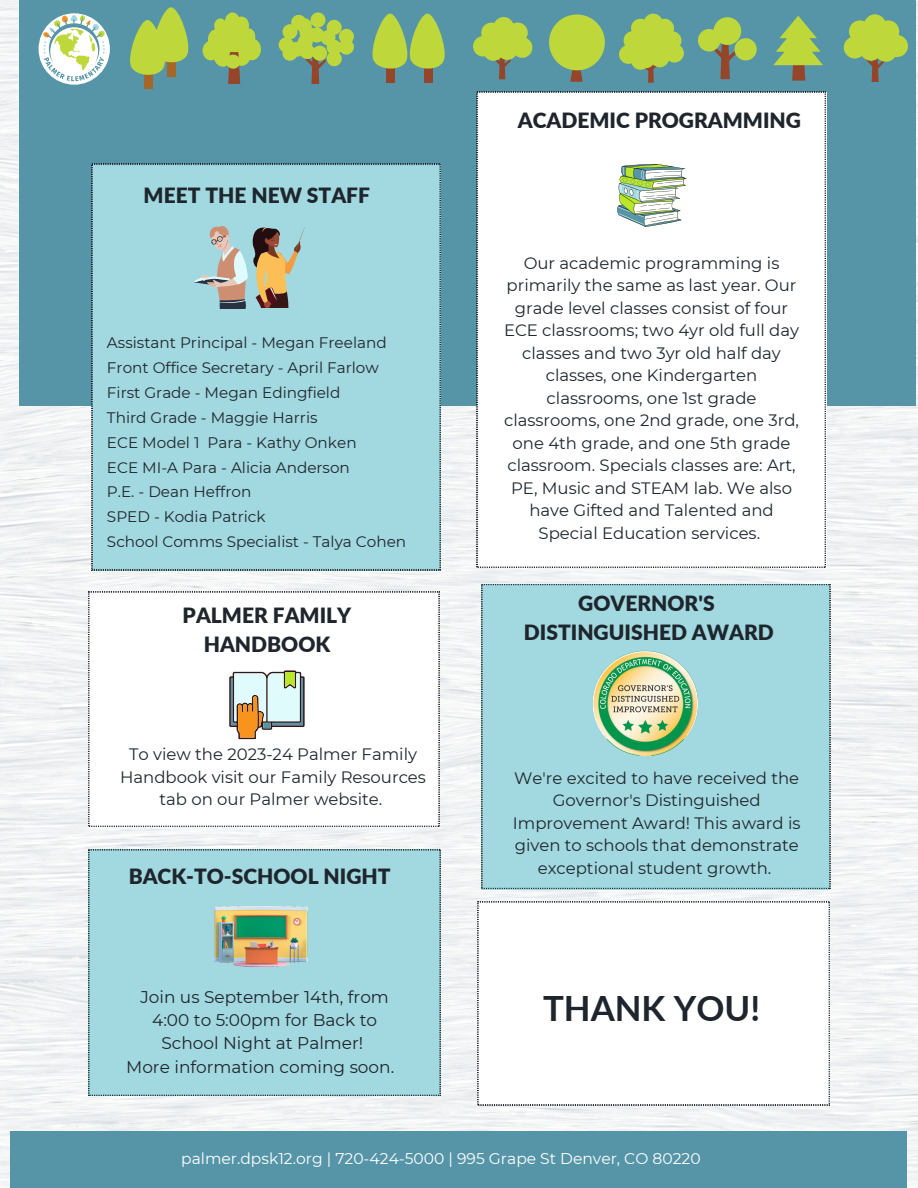
<style>
.page{position:relative;width:918px;height:1188px;background:#fff}
.page>*{position:absolute;margin:0;border:0;box-sizing:border-box;transform-origin:0 0}
.t1{font:700 34.8px "Lato";color:#1f252c}
.t2{font:900 25.35px "Lato";color:#1f252c}
.t3{font:900 21px/29.2px "Lato";color:#1f252c;text-align:center}
.t4{font:16.95px/23.2px "Montserrat";color:#1f252c;text-align:center}
.t5{font:16.5px/22.5px "Montserrat";color:#1f252c;text-align:center}
.t6{font:15.6px "Montserrat";color:#fff}
.t7{font:15.3px "Montserrat";color:#1f252c}
</style>
<div class="page">
<img style="left:0;top:0;width:918px;height:1188px">
<div style="left:19px;top:0;width:897px;height:406px;background:#5695a8"></div>
<div style="left:11px;top:1132px;width:896px;height:56px;background:#5695a8"></div>
<div style="left:482px;top:584px;width:348px;height:305px;background:#a2d8df"></div>
<div style="left:88px;top:849px;width:353px;height:247px;background:#a2d8df"></div>
<svg style="left:478px;top:902px;width:352px;height:203px"></svg>
<div style="left:92px;top:164px;width:349px;height:406px;background:#a2d8df"></div>
<svg style="left:88px;top:592px;width:351px;height:235px"></svg>
<img style="left:593px;top:651px;width:105px;height:105px;border-radius:50%">
<div style="left:477px;top:92px;width:349px;height:476px;background:#fff"></div>
<svg style="left:617px;top:164px;width:70px;height:63px;background:#bccfb5"></svg>
<svg style="left:229px;top:670px;width:76px;height:69px;background:#c4c4b3"></svg>
<img style="left:214px;top:907px;width:94px;height:59px">
<div style="left:39px;top:13px;width:71px;height:72px;background:#fff;border-radius:50%"></div>
<svg style="left:43px;top:15px;width:62px;height:66px"></svg>
<div style="left:144px;top:67px;width:9px;height:22px;background:#a86528"></div>
<div style="left:386px;top:61px;width:9px;height:22px;background:#94452a"></div>
<div style="left:424px;top:61px;width:8px;height:22px;background:#94452a"></div>
<svg style="left:130px;top:7px;width:59px;height:70px"></svg>
<svg style="left:203px;top:12px;width:58px;height:72px"></svg>
<svg style="left:844px;top:14px;width:64px;height:68px"></svg>
<svg style="left:619px;top:14px;width:65px;height:69px"></svg>
<svg style="left:549px;top:15px;width:56px;height:67px"></svg>
<svg style="left:773px;top:16px;width:50px;height:65px"></svg>
<svg style="left:279px;top:12px;width:75px;height:72px"></svg>
<svg style="left:473px;top:17px;width:60px;height:62px"></svg>
<svg style="left:372px;top:14px;width:73px;height:58px"></svg>
<svg style="left:698px;top:17px;width:59px;height:62px"></svg>
<svg style="left:194px;top:226px;width:111px;height:82px;background:#a9b0a3"></svg>
<p class="t3" style="left:144px;top:180px;width:228px">MEET THE NEW STAFF</p>
<p class="t2" style="left:229px;top:323px;width:137px">ABOUT ME</p>
<p class="t7" style="left:107px;top:333px;width:281px">Assistant Principal - Megan Freeland</p>
<p class="t7" style="left:107px;top:358px;width:273px">Front Office Secretary - April Farlow</p>
<p class="t7" style="left:107px;top:383px;width:235px">First Grade - Megan Edingfield</p>
<p class="t7" style="left:107px;top:408px;width:212px">Third Grade - Maggie Harris</p>
<p class="t7" style="left:107px;top:433px;width:251px">ECE Model 1 Para - Kathy Onken</p>
<p class="t7" style="left:107px;top:458px;width:245px">ECE MI-A Para - Alicia Anderson</p>
<p class="t7" style="left:107px;top:483px;width:146px">P.E. - Dean Heffron</p>
<p class="t7" style="left:107px;top:508px;width:160px">SPED - Kodia Patrick</p>
<p class="t7" style="left:107px;top:533px;width:301px">School Comms Specialist - Talya Cohen</p>
<p class="t3" style="left:183px;top:600px;width:170px">PALMER FAMILY<br>HANDBOOK</p>
<p class="t5" style="left:120px;top:743px;width:307px">To view the 2023-24 Palmer Family<br>Handbook visit our Family Resources tab on our Palmer website.</p>
<p class="t3" style="left:129px;top:861px;width:263px">BACK-TO-SCHOOL NIGHT</p>
<p class="t4" style="left:140px;top:985px;width:250px">Join us September 14th, from<br>4:00 to 5:00pm for Back to<br>School Night at Palmer!</p>
<p class="t4" style="left:126px;top:1055px;width:270px">More information coming soon.</p>
<p class="t3" style="left:518px;top:105px;width:285px">ACADEMIC PROGRAMMING</p>
<p class="t5" style="left:504px;top:251px;width:297px">Our academic programming is primarily the same as last year. Our grade level classes consist of four<br>ECE classrooms; two 4yr old full day classes and two 3yr old half day classes, one Kindergarten classrooms, one 1st grade classrooms, one 2nd grade, one 3rd, one 4th grade, and one 5th grade classroom. Specials classes are: Art,<br>PE, Music and STEAM lab. We also have Gifted and Talented and<br>Special Education services.</p>
<p class="t3" style="left:578px;top:588px;width:138px">GOVERNOR'S</p>
<p class="t3" style="left:524px;top:618px;width:251px">DISTINGUISHED AWARD</p>
<p class="t5" style="left:513px;top:767px;width:289px">We're excited to have received the<br>Governor's Distinguished<br>Improvement Award! This award is given to schools that demonstrate exceptional student growth.</p>
<p class="t1" style="left:543px;top:987px;width:219px">THANK YOU!</p>
<p class="t6" style="left:181px;top:1149px;width:521px">palmer.dpsk12.org | 720-424-5000 | 995 Grape St Denver, CO 80220</p>
</div>
